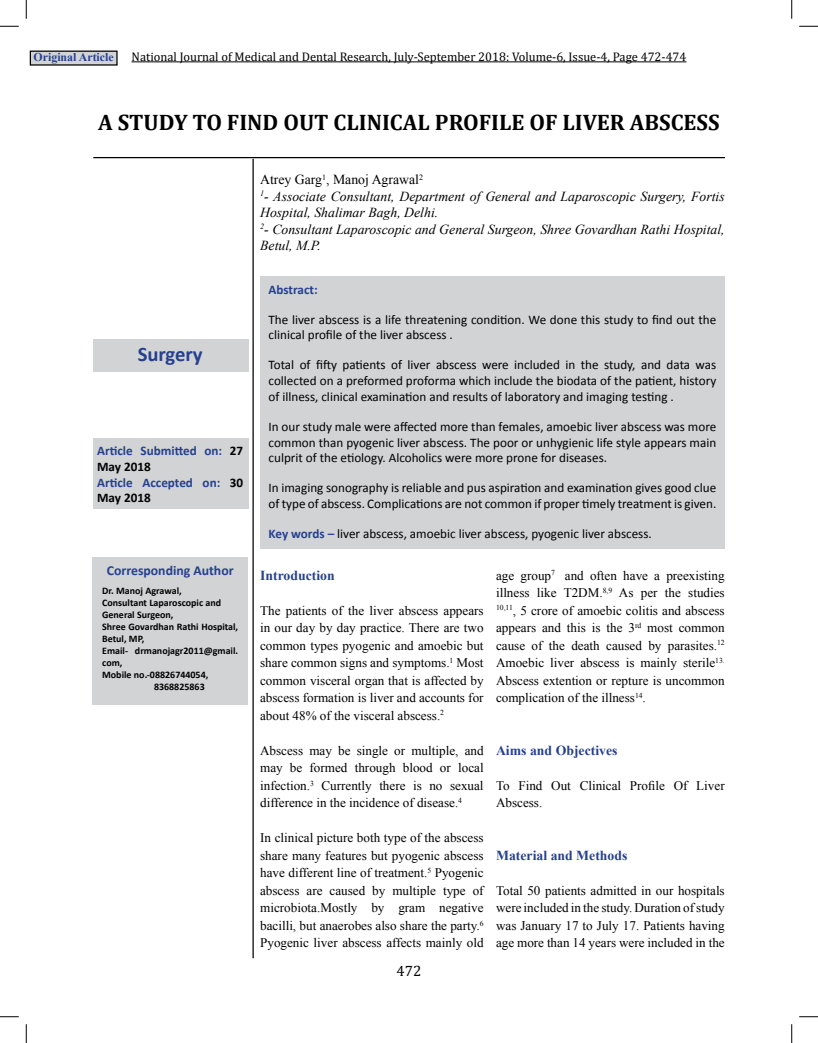
<style>
.page{position:relative;width:818px;height:1043px;background:#fff}
.page>*{position:absolute;margin:0;border:0;box-sizing:border-box;transform-origin:0 0}
.t1{font:700 22.5px "Cambria";color:#000}
.t2{font:700 20.62px "Calibri";color:#25408f}
.t3{font:15px "Cambria";color:#000}
.t4{font:italic 13.75px/16.5px "Times New Roman";color:#000}
.t5{font:700 13.75px "Times New Roman";color:#25408f}
.t6{font:700 13.75px "Calibri";color:#25408f}
.t7{font:13.12px/17.5px "Times New Roman";color:#000;text-align:justify}
.t8{font:13.12px/15.8px "Calibri";color:#000}
.t9{font:700 13.12px/15.8px "Calibri";color:#25408f}
.t10{font:12.5px "Cambria";color:#000}
.t11{font:700 11.88px "Times New Roman";color:#25408f}
.t12{font:700 10px "Calibri";color:#000}
.s1{color:#000}
.s2{font-style:normal}
.s3{font-weight:700;color:#25408f}
</style>
<div class="page">
<hr style="left:131px;top:61px;width:555px;height:1px;background:#000">
<div style="left:260px;top:276px;width:464px;height:272px;background:#d1d3d4"></div>
<div style="left:93px;top:339px;width:155px;height:32px;background:#d1d3d4"></div>
<div style="left:93px;top:558px;width:155px;height:147px;background:#d1d3d4"></div>
<hr style="left:252px;top:159px;width:2px;height:799px;background:#000">
<hr style="left:93px;top:157px;width:632px;height:1px;background:#000">
<div style="left:30px;top:51px;width:87px;height:14px;background:#d1d3d4"></div>
<div style="left:30px;top:51px;width:88px;height:15px;border:1px solid #000"></div>
<div style="left:93px;top:439px;width:155px;height:70px;background:#d1d3d4"></div>
<svg style="left:0;top:25px;width:19px;height:2px"></svg>
<svg style="left:799px;top:25px;width:19px;height:2px"></svg>
<svg style="left:0;top:1016px;width:19px;height:1px"></svg>
<svg style="left:799px;top:1016px;width:19px;height:1px"></svg>
<svg style="left:25px;top:0;width:2px;height:19px"></svg>
<svg style="left:25px;top:1024px;width:2px;height:18px"></svg>
<svg style="left:791px;top:0;width:1px;height:19px"></svg>
<svg style="left:791px;top:1024px;width:1px;height:18px"></svg>
<p class="t11" style="left:34px;top:49px;width:82px">Original Article</p>
<p class="t10" style="left:131px;top:49px;width:556px">National Journal of Medical and Dental Research, July-September 2018: Volume-6, Issue-4, Page 472-474</p>
<h1 class="t1" style="left:98px;top:107px;width:623px">A STUDY TO FIND OUT CLINICAL PROFILE OF LIVER ABSCESS</h1>
<h2 class="t2" style="left:138px;top:340px;width:67px">Surgery</h2>
<p class="t9" style="left:97px;top:443px;width:147px">Article Submitted on: <span class="s1">27<br>May 2018<br></span>Article Accepted on: <span class="s1">30<br>May 2018</span></p>
<p class="t6" style="left:107px;top:561px;width:128px">Corresponding Author</p>
<p class="t12" style="left:102px;top:584px;width:81px">Dr. Manoj Agrawal,</p>
<p class="t12" style="left:102px;top:596px;width:120px">Consultant Laparoscopic and</p>
<p class="t12" style="left:102px;top:608px;width:73px">General Surgeon,</p>
<p class="t12" style="left:102px;top:620px;width:137px">Shree Govardhan Rathi Hospital,</p>
<p class="t12" style="left:102px;top:632px;width:44px">Betul, MP,</p>
<p class="t12" style="left:102px;top:644px;width:137px">Email- drmanojagr2011@gmail.</p>
<p class="t12" style="left:102px;top:656px;width:22px">com,</p>
<p class="t12" style="left:102px;top:668px;width:108px">Mobile no.-08826744054,</p>
<p class="t12" style="left:154px;top:680px;width:52px">8368825863</p>
<p class="t4" style="left:260px;top:171px;width:466px"><span class="s2">Atrey Garg</span><sup>1</sup><span class="s2">, Manoj Agrawal</span><sup>2<br></sup><sup>1</sup>- Associate Consultant, Department of General and Laparoscopic Surgery, Fortis Hospital, Shalimar Bagh, Delhi.<br><sup>2</sup>- Consultant Laparoscopic and General Surgeon, Shree Govardhan Rathi Hospital, Betul, M.P.</p>
<p class="t9" style="left:268px;top:281px;width:51px">Abstract:</p>
<p class="t8" style="left:268px;top:311px;width:449px">The liver abscess is a life threatening condition. We done this study to find out the clinical profile of the liver abscess .</p>
<p class="t8" style="left:268px;top:357px;width:449px;text-align:justify">Total of fifty patients of liver abscess were included in the study, and data was collected on a preformed proforma which include the biodata of the patient, history of illness, clinical examination and results of laboratory and imaging testing .</p>
<p class="t8" style="left:268px;top:418px;width:449px;text-align:justify">In our study male were affected more than females, amoebic liver abscess was more common than pyogenic liver abscess. The poor or unhygienic life style appears main culprit of the etiology. Alcoholics were more prone for diseases.</p>
<p class="t8" style="left:268px;top:480px;width:449px">In imaging sonography is reliable and pus aspiration and examination gives good clue of type of abscess. Complications are not common if proper timely treatment is given.</p>
<p class="t8" style="left:268px;top:526px;width:385px"><span class="s3">Key words –</span> liver abscess, amoebic liver abscess, pyogenic liver abscess.</p>
<p class="t5" style="left:260px;top:565px;width:76px">Introduction</p>
<p class="t7" style="left:260px;top:601px;width:225px">The patients of the liver abscess appears in our day by day practice. There are two common types pyogenic and amoebic but share common signs and symptoms.<sup>1</sup> Most common visceral organ that is affected by abscess formation is liver and accounts for about 48% of the visceral abscess.<sup>2</sup></p>
<p class="t7" style="left:260px;top:741px;width:225px">Abscess may be single or multiple, and may be formed through blood or local infection.<sup>3</sup> Currently there is no sexual difference in the incidence of disease.<sup>4</sup></p>
<p class="t7" style="left:260px;top:829px;width:225px">In clinical picture both type of the abscess share many features but pyogenic abscess have different line of treatment.<sup>5</sup> Pyogenic abscess are caused by multiple type of microbiota.Mostly by gram negative bacilli, but anaerobes also share the party.<sup>6<br></sup>Pyogenic liver abscess affects mainly old</p>
<p class="t3" style="left:396px;top:961px;width:26px">472</p>
<p class="t7" style="left:496px;top:566px;width:230px">age group<sup>7</sup> and often have a preexisting illness like T2DM.<sup>8,9</sup> As per the studies <sup>10,11</sup>, 5 crore of amoebic colitis and abscess appears and this is the 3<sup>rd</sup> most common cause of the death caused by parasites.<sup>12<br></sup>Amoebic liver abscess is mainly sterile<sup>13.<br></sup>Abscess extention or repture is uncommon complication of the illness<sup>14</sup>.</p>
<p class="t5" style="left:496px;top:740px;width:123px">Aims and Objectives</p>
<p class="t7" style="left:496px;top:776px;width:230px">To Find Out Clinical Profile Of Liver<br>Abscess.</p>
<p class="t5" style="left:496px;top:845px;width:133px">Material and Methods</p>
<p class="t7" style="left:496px;top:881px;width:230px">Total 50 patients admitted in our hospitals were included in the study. Duration of study was January 17 to July 17. Patients having age more than 14 years were included in the</p>
</div>
